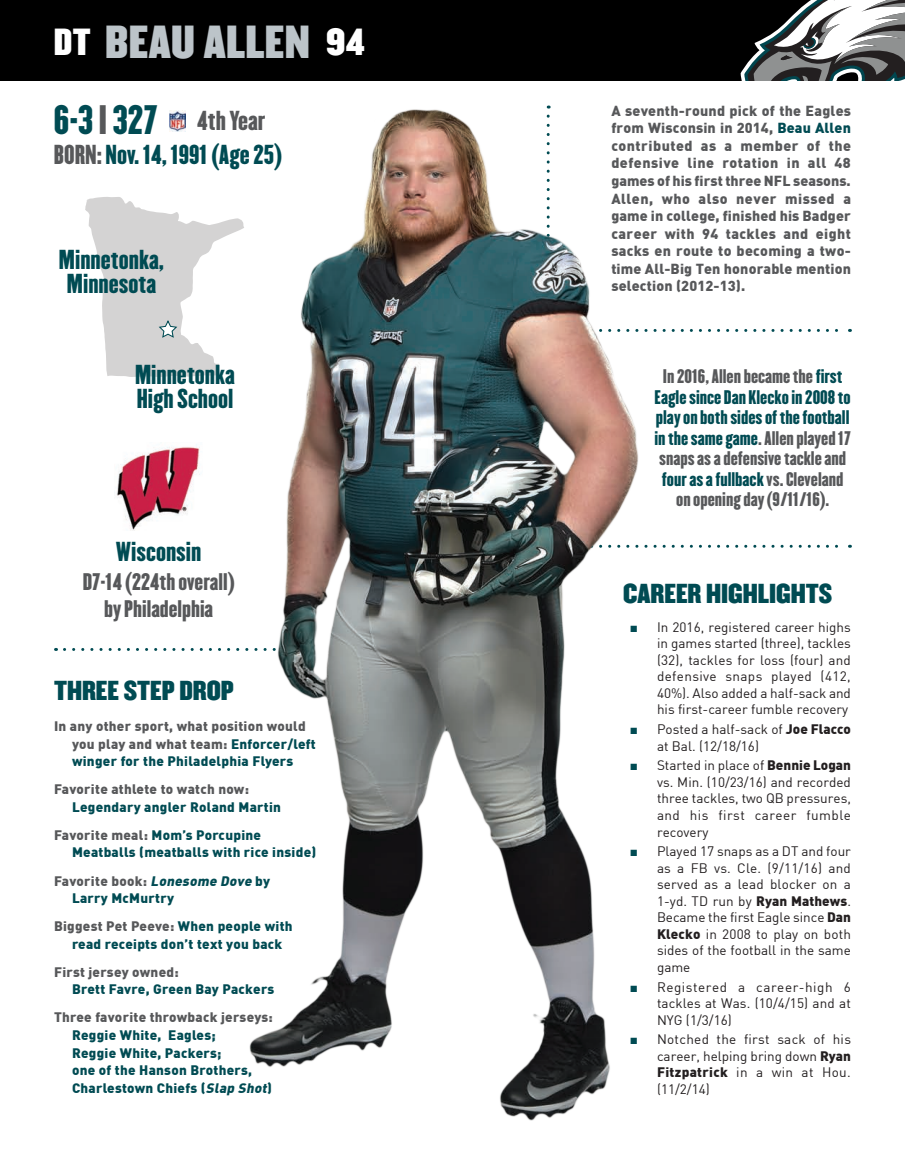
<style>
.page{position:relative;width:905px;height:1175px;background:#fff}
.page>*{position:absolute;margin:0;border:0;box-sizing:border-box;transform-origin:0 0}
.t1{font:40.5px "Champion HTF Middleweight";letter-spacing:.01em;color:#bcc4c9}
.t2{font:36px "Champion HTF Lightweight";color:#004b53}
.t3{font:24px/24px "Champion HTF Lightweight";color:#004b53;text-align:center}
.t4{font:24px "Champion HTF Middleweight";color:#004b53}
.t5{font:24px "Champion HTF Lightweight";color:#57585a}
.t6{font:21px/27px "Champion HTF Lightweight";color:#57585a;text-align:center}
.t7{font:17.25px/20.4px "Champion HTF Lightweight";color:#57585a;text-align:center}
.t8{font:900 14.25px/17.5px "DIN";letter-spacing:.01em;color:#57585a;text-align:justify}
.t9{font:13.5px/16.5px "DIN";color:#231f20;text-align:justify}
.t10{font:900 13.5px/28px "DIN";letter-spacing:.02em;color:#004b53}
.t11{font:900 13.5px/17.5px "DIN";letter-spacing:.02em;color:#57585a}
.s1{font-size:33px;color:#fff}
.s2{color:#57585a}
.s3{color:#004b53}
.s4{font-style:italic}
.s5{font-family:"Arial";color:#004b53}
.s6{font-weight:900}
</style>
<div class="page">
<div style="left:0;top:0;width:904px;height:80px;background:#000"></div>
<svg style="left:740px;top:0;width:164px;height:80px"></svg>
<img style="left:169px;top:111px;width:16px;height:20px">
<img style="left:116px;top:444px;width:84px;height:86px">
<svg style="left:85px;top:197px;width:159px;height:180px"></svg>
<svg style="left:64px;top:648px;width:176px;height:3px"></svg>
<svg style="left:644px;top:329px;width:206px;height:3px"></svg>
<svg style="left:644px;top:545px;width:206px;height:3px"></svg>
<img style="left:245px;top:106px;width:394px;height:1014px">
<h1 class="t1" style="left:54px;top:15px;width:312px"><span class="s1">DT</span> BEAU ALLEN <span class="s1">94</span></h1>
<h2 class="t2" style="left:54px;top:97px;width:105px">6-3 <span class="s2">|</span> 327</h2>
<h3 class="t3" style="left:54px;top:143px;width:230px"><span class="s2">BORN:</span> Nov. 14, 1991 (Age 25)</h3>
<h3 class="t5" style="left:197px;top:105px;width:70px">4th Year</h3>
<h3 class="t3" style="left:59px;top:247px;width:107px">Minnetonka,<br>Minnesota</h3>
<h3 class="t3" style="left:135px;top:363px;width:101px;text-align:left">Minnetonka<br>High School</h3>
<h3 class="t3" style="left:116px;top:540px;width:87px">Wisconsin</h3>
<h3 class="t6" style="left:83px;top:568px;width:153px">D7-14 (224th overall) by Philadelphia</h3>
<h3 class="t4" style="left:54px;top:675px;width:181px">THREE STEP DROP</h3>
<p class="t11" style="left:72px;top:716px;width:245px;text-indent:-18px">In any other sport, what position would you play and what team: <span class="s3">Enforcer/left winger for the Philadelphia Flyers</span></p>
<p class="t11" style="left:54px;top:780px;width:196px">Favorite athlete to watch now:</p>
<p class="t10" style="left:54px;top:792px;width:228px;text-indent:18px">Legendary angler Roland Martin<br><span class="s2">Favorite meal:</span> Mom’s Porcupine</p>
<p class="t10" style="left:54px;top:837px;width:264px;text-indent:18px">Meatballs (meatballs with rice inside)<br><span class="s2">Favorite book:</span> <span class="s4">Lonesome Dove</span> by</p>
<p class="t10" style="left:54px;top:883px;width:240px;text-indent:18px">Larry McMurtry<br><span class="s2">Biggest Pet Peeve:</span> When people with</p>
<p class="t10" style="left:72px;top:929px;width:212px">read receipts don’t text you back</p>
<p class="t11" style="left:54px;top:962px;width:126px">First jersey owned:</p>
<p class="t10" style="left:72px;top:974px;width:204px">Brett Favre, Green Bay Packers</p>
<p class="t11" style="left:54px;top:1008px;width:220px">Three favorite throwback jerseys:</p>
<p class="t10" style="left:72px;top:1025px;width:201px;line-height:17.5px">Reggie White, Eagles;<br>Reggie White, Packers;<br>one of the Hanson Brothers,<br>Charlestown Chiefs (<span class="s4">Slap Shot</span>)</p>
<p class="t8" style="left:611px;top:101px;width:241px">A seventh-round pick of the Eagles from Wisconsin in 2014, <span class="s3">Beau Allen </span>contributed as a member of the defensive line rotation in all 48 games of his first three NFL seasons.<br>Allen, who also never missed a game in college, finished his Badger career with 94 tackles and eight sacks en route to becoming a two&shy;time All-Big Ten honorable mention selection (2012-13).</p>
<p class="t7" style="left:654px;top:367px;width:198px">In 2016, Allen became the <span class="s3">first<br>Eagle since Dan Klecko in 2008 to play on both sides of the football in the same game</span>. Allen played 17 snaps as a defensive tackle and <span class="s3">four as a fullback</span> vs. Cleveland on opening day (9/11/16).</p>
<h3 class="t4" style="left:623px;top:578px;width:210px">CAREER HIGHLIGHTS</h3>
<p class="t9" style="left:657px;top:618px;width:195px;text-indent:-27px"><span class="s5">■</span> In 2016, registered career highs in games started (three), tackles (32), tackles for loss (four) and defensive snaps played (412, 40%). Also added a half-sack and his first-career fumble recovery</p>
<p class="t9" style="left:657px;top:721px;width:195px;text-indent:-27px"><span class="s5">■</span> Posted a half-sack of <span class="s6">Joe Flacco </span>at Bal. (12/18/16)</p>
<p class="t9" style="left:657px;top:757px;width:195px;text-indent:-27px"><span class="s5">■</span> Started in place of <span class="s6">Bennie Logan </span>vs. Min. (10/23/16) and recorded three tackles, two QB pressures, and his first career fumble recovery</p>
<p class="t9" style="left:657px;top:843px;width:195px;text-indent:-27px"><span class="s5">■</span> Played 17 snaps as a DT and four as a FB vs. Cle. (9/11/16) and served as a lead blocker on a 1-yd. TD run by <span class="s6">Ryan Mathews</span>.<br>Became the first Eagle since <span class="s6">Dan Klecko</span> in 2008 to play on both sides of the football in the same game</p>
<p class="t9" style="left:657px;top:978px;width:195px;text-indent:-27px"><span class="s5">■</span> Registered a career-high 6 tackles at Was. (10/4/15) and at NYG (1/3/16)</p>
<p class="t9" style="left:657px;top:1030px;width:195px;text-indent:-27px"><span class="s5">■</span> Notched the first sack of his career, helping bring down <span class="s6">Ryan Fitzpatrick</span> in a win at Hou. (11/2/14)</p>
</div>
